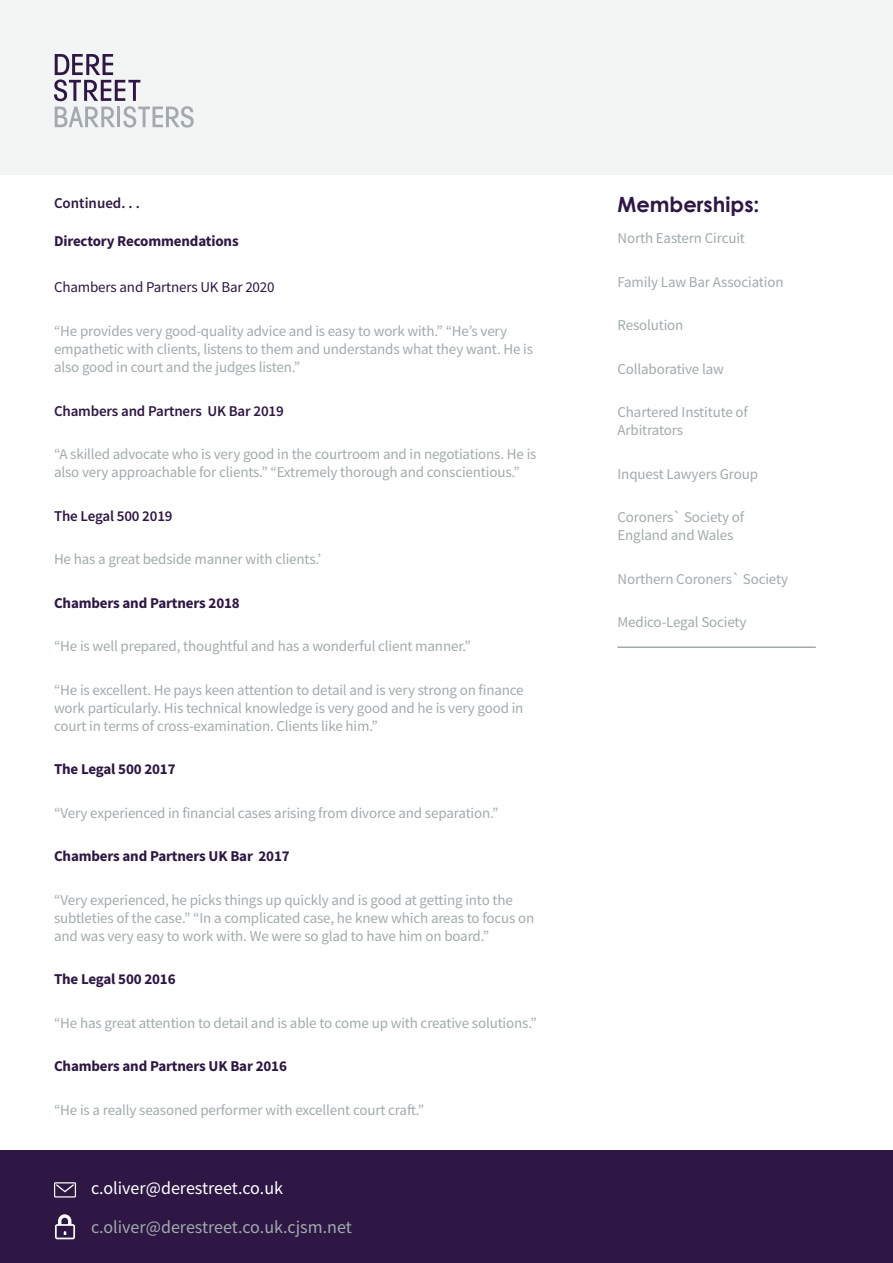
<style>
.page{position:relative;width:893px;height:1263px;background:#fff}
.page>*{position:absolute;margin:0;border:0;box-sizing:border-box;transform-origin:0 0}
.H1___Year_of_Call_Da{font:700 21px "Century Gothic";color:#2e1744}
.Email_Grey{font:18px "Source Sans Pro";color:#a2aaad}
.Email_White{font:18px "Source Sans Pro";color:#fff}
.Body_Copy{font:15px/18px "Source Sans Pro";letter-spacing:-.01em;color:#a2aaad}
.Body_Copy-2{font:700 15px "Source Sans Pro";letter-spacing:-.01em;color:#2e1744}
.Body_Copy-3{font:600 15px "Source Sans Pro";letter-spacing:-.01em;color:#2e1744}
.Body_Copy-4{font:15px "Source Sans Pro";letter-spacing:-.01em;color:#2e1744}
.H3___Continued{font:600 15px "Source Sans Pro";color:#2e1744}
</style>
<div class="page">
<div style="left:0;top:0;width:893px;height:174px;background:#f3f4f4"></div>
<svg style="left:54px;top:54px;width:140px;height:74px"></svg>
<hr style="left:617px;top:646px;width:199px;height:2px;background:#a2aaad">
<div style="left:0;top:1150px;width:893px;height:113px;background:#2e1744"></div>
<svg style="left:54px;top:1182px;width:22px;height:15px"></svg>
<svg style="left:55px;top:1214px;width:20px;height:25px"></svg>
<p class="H3___Continued" style="left:54px;top:193px;width:87px">Continued. . .</p>
<p class="Body_Copy-2" style="left:54px;top:231px;width:186px">Directory Recommendations</p>
<p class="Body_Copy-4" style="left:54px;top:278px;width:222px">Chambers and Partners UK Bar 2020</p>
<p class="Body_Copy" style="left:54px;top:322px;width:480px">“He provides very good-quality advice and is easy to work with.” “He’s very empathetic with clients, listens to them and understands what they want. He is also good in court and the judges listen.”</p>
<p class="Body_Copy-3" style="left:54px;top:401px;width:231px">Chambers and Partners UK Bar 2019</p>
<p class="Body_Copy" style="left:54px;top:445px;width:484px">“A skilled advocate who is very good in the courtroom and in negotiations. He is also very approachable for clients.” “Extremely thorough and conscientious.”</p>
<p class="Body_Copy-3" style="left:54px;top:506px;width:120px">The Legal 500 2019</p>
<p class="Body_Copy" style="left:54px;top:550px;width:269px">He has a great bedside manner with clients.’</p>
<p class="Body_Copy-2" style="left:54px;top:592px;width:187px">Chambers and Partners 2018</p>
<p class="Body_Copy" style="left:54px;top:637px;width:418px">“He is well prepared, thoughtful and has a wonderful client manner.”</p>
<p class="Body_Copy" style="left:54px;top:680px;width:471px;text-align:justify">“He is excellent. He pays keen attention to detail and is very strong on finance work particularly. His technical knowledge is very good and he is very good in court in terms of cross-examination. Clients like him.”</p>
<p class="Body_Copy-2" style="left:54px;top:759px;width:123px">The Legal 500 2017</p>
<p class="Body_Copy" style="left:54px;top:803px;width:446px">“Very experienced in financial cases arising from divorce and separation.”</p>
<p class="Body_Copy-2" style="left:54px;top:846px;width:237px">Chambers and Partners UK Bar 2017</p>
<p class="Body_Copy" style="left:54px;top:891px;width:482px">“Very experienced, he picks things up quickly and is good at getting into the subtleties of the case.” “In a complicated case, he knew which areas to focus on and was very easy to work with. We were so glad to have him on board.”</p>
<p class="Body_Copy-2" style="left:54px;top:969px;width:123px">The Legal 500 2016</p>
<p class="Body_Copy" style="left:54px;top:1014px;width:484px">“He has great attention to detail and is able to come up with creative solutions.”</p>
<p class="Body_Copy-2" style="left:54px;top:1056px;width:234px">Chambers and Partners UK Bar 2016</p>
<p class="Body_Copy" style="left:54px;top:1101px;width:372px">“He is a really seasoned performer with excellent court craft.”</p>
<p class="Email_White" style="left:91px;top:1177px;width:194px">c.oliver@derestreet.co.uk</p>
<p class="Email_Grey" style="left:91px;top:1215px;width:262px">c.oliver@derestreet.co.uk.cjsm.net</p>
<p class="H1___Year_of_Call_Da" style="left:617px;top:189px;width:143px">Memberships:</p>
<p class="Body_Copy" style="left:617px;top:229px;width:129px">North Eastern Circuit</p>
<p class="Body_Copy" style="left:617px;top:273px;width:168px">Family Law Bar Association</p>
<p class="Body_Copy" style="left:617px;top:316px;width:67px">Resolution</p>
<p class="Body_Copy" style="left:617px;top:360px;width:108px">Collaborative law</p>
<p class="Body_Copy" style="left:617px;top:403px;width:132px">Chartered Institute of<br>Arbitrators</p>
<p class="Body_Copy" style="left:617px;top:465px;width:142px">Inquest Lawyers Group</p>
<p class="Body_Copy" style="left:617px;top:508px;width:128px">Coroners` Society of<br>England and Wales</p>
<p class="Body_Copy" style="left:617px;top:570px;width:172px">Northern Coroners` Society</p>
<p class="Body_Copy" style="left:617px;top:613px;width:131px">Medico-Legal Society</p>
</div>
